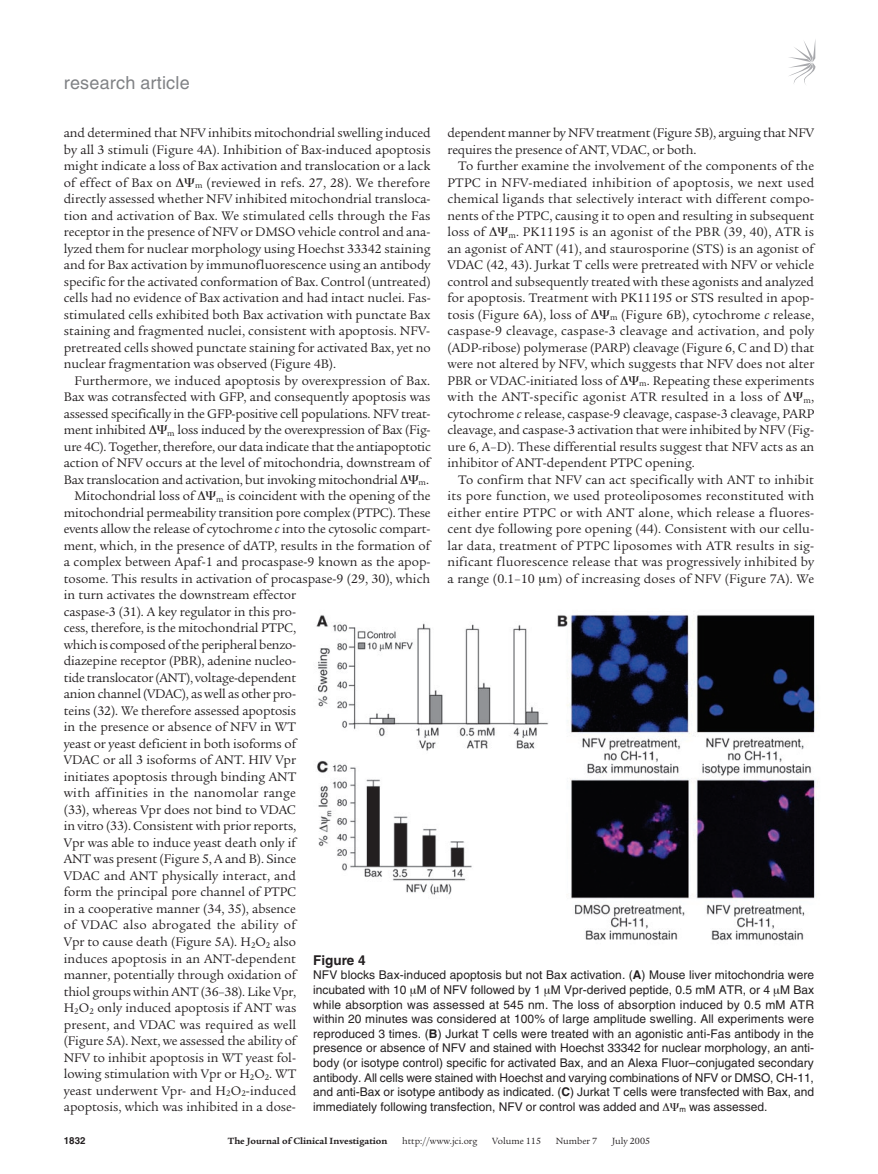
<style>
.page{position:relative;width:878px;height:1174px;background:#fff}
.page>*{position:absolute;margin:0;border:0;box-sizing:border-box;transform-origin:0 0}
.t1{font:18px "Helvetica LT Std";letter-spacing:.01em;color:#808285}
.t2{font:13.5px/16.5px "Legacy Serif Std";letter-spacing:-.005em;color:#231f20;text-align:justify}
.t3{font:13.5px "Legacy Serif Std";letter-spacing:.02em;color:#231f20}
.t4{font:13.5px "Legacy Serif Std";letter-spacing:.025em;color:#231f20}
.t5{font:700 13.5px "Helvetica LT Std";color:#231f20}
.t6{font:12px/14.7px "Helvetica LT Std";color:#231f20;text-align:justify}
.t7{font:9.75px "Legacy Serif Std";color:#231f20}
.t8{font:700 9.75px "Legacy Serif Std";color:#231f20}
.t9{font:700 9.75px "Helvetica LT Std";color:#231f20}
.s1{font-style:italic}
.s2{font-weight:700}
</style>
<div class="page">
<svg style="left:789px;top:41px;width:26px;height:44px"></svg>
<img style="left:316px;top:614px;width:502px;height:327px">
<h1 class="t1" style="left:64px;top:72px;width:127px">research article</h1>
<p class="t2" style="left:64px;top:125px;width:368px">and determined that NFV inhibits mitochondrial swelling induced by all 3 stimuli (Figure 4A). Inhibition of Bax-induced apoptosis might indicate a loss of Bax activation and translocation or a lack of effect of Bax on ∆ <sub>m</sub> (reviewed in refs. 27, 28). We therefore directly assessed whether NFV inhibited mitochondrial transloca&shy;tion and activation of Bax. We stimulated cells through the Fas receptor in the presence of NFV or DMSO vehicle control and ana&shy;lyzed them for nuclear morphology using Hoechst 33342 staining and for Bax activation by immunofluorescence using an antibody specific for the activated conformation of Bax. Control (untreated) cells had no evidence of Bax activation and had intact nuclei. Fas&shy;stimulated cells exhibited both Bax activation with punctate Bax staining and fragmented nuclei, consistent with apoptosis. NFV&shy;pretreated cells showed punctate staining for activated Bax, yet no nuclear fragmentation was observed (Figure 4B).</p>
<p class="t2" style="left:74px;top:372px;width:357px">Furthermore, we induced apoptosis by overexpression of Bax.</p>
<p class="t2" style="left:64px;top:389px;width:368px">Bax was cotransfected with GFP, and consequently apoptosis was</p>
<p class="t2" style="left:64px;top:405px;width:368px">assessed specifically in the GFP-positive cell populations. NFV treat-</p>
<p class="t2" style="left:64px;top:422px;width:368px">ment inhibited ∆ <sub>m</sub> loss induced by the overexpression of Bax (Fig-</p>
<p class="t2" style="left:64px;top:438px;width:368px">ure 4C). Together, therefore, our data indicate that the antiapoptotic</p>
<p class="t2" style="left:64px;top:455px;width:368px">action of NFV occurs at the level of mitochondria, downstream of</p>
<p class="t2" style="left:64px;top:471px;width:366px">Bax translocation and activation, but invoking mitochondrial ∆ <sub>m</sub>.</p>
<p class="t2" style="left:74px;top:488px;width:357px">Mitochondrial loss of ∆ <sub>m</sub> is coincident with the opening of the</p>
<p class="t2" style="left:64px;top:504px;width:368px">mitochondrial permeability transition pore complex (PTPC). These</p>
<p class="t2" style="left:64px;top:521px;width:368px">events allow the release of cytochrome <span class="s1">c</span> into the cytosolic compart-</p>
<p class="t2" style="left:64px;top:537px;width:368px">ment, which, in the presence of dATP, results in the formation of</p>
<p class="t2" style="left:64px;top:554px;width:368px">a complex between Apaf-1 and procaspase-9 known as the apop-</p>
<p class="t2" style="left:64px;top:570px;width:368px">tosome. This results in activation of procaspase-9 (29, 30), which</p>
<p class="t2" style="left:64px;top:587px;width:234px">in turn activates the downstream effector</p>
<p class="t2" style="left:64px;top:603px;width:234px">caspase-3 (31). A key regulator in this pro-</p>
<p class="t2" style="left:64px;top:620px;width:234px">cess, therefore, is the mitochondrial PTPC,</p>
<p class="t2" style="left:64px;top:636px;width:234px">which is composed of the peripheral benzo-</p>
<p class="t2" style="left:64px;top:653px;width:234px">diazepine receptor (PBR), adenine nucleo-</p>
<p class="t2" style="left:64px;top:669px;width:234px">tide translocator (ANT), voltage-dependent</p>
<p class="t2" style="left:64px;top:686px;width:234px">anion channel (VDAC), as well as other pro-</p>
<p class="t2" style="left:64px;top:702px;width:234px">teins (32). We therefore assessed apoptosis</p>
<p class="t2" style="left:64px;top:719px;width:234px">in the presence or absence of NFV in WT</p>
<p class="t2" style="left:64px;top:735px;width:234px">yeast or yeast deficient in both isoforms of</p>
<p class="t2" style="left:64px;top:752px;width:234px">VDAC or all 3 isoforms of ANT. HIV Vpr</p>
<p class="t2" style="left:64px;top:768px;width:234px">initiates apoptosis through binding ANT</p>
<p class="t3" style="left:64px;top:785px;width:234px">with affinities in the nanomolar range</p>
<p class="t2" style="left:64px;top:801px;width:233px">(33), whereas Vpr does not bind to VDAC</p>
<p class="t2" style="left:64px;top:818px;width:234px">in vitro (33). Consistent with prior reports,</p>
<p class="t2" style="left:64px;top:834px;width:234px">Vpr was able to induce yeast death only if</p>
<p class="t2" style="left:64px;top:851px;width:234px">ANT was present (Figure 5, A and B). Since</p>
<p class="t2" style="left:64px;top:867px;width:233px">VDAC and ANT physically interact, and</p>
<p class="t2" style="left:64px;top:884px;width:234px">form the principal pore channel of PTPC</p>
<p class="t2" style="left:64px;top:900px;width:233px">in a cooperative manner (34, 35), absence</p>
<p class="t4" style="left:64px;top:917px;width:233px">of VDAC also abrogated the ability of</p>
<p class="t2" style="left:64px;top:933px;width:234px">Vpr to cause death (Figure 5A). H<sub>2</sub>O<sub>2</sub> also</p>
<p class="t2" style="left:64px;top:950px;width:234px">induces apoptosis in an ANT-dependent</p>
<p class="t2" style="left:64px;top:966px;width:234px">manner, potentially through oxidation of</p>
<p class="t2" style="left:64px;top:983px;width:234px">thiol groups within ANT (36–38). Like Vpr,</p>
<p class="t2" style="left:64px;top:999px;width:234px">H<sub>2</sub>O<sub>2</sub> only induced apoptosis if ANT was</p>
<p class="t2" style="left:64px;top:1016px;width:234px">present, and VDAC was required as well</p>
<p class="t2" style="left:64px;top:1032px;width:234px">(Figure 5A). Next, we assessed the ability of</p>
<p class="t2" style="left:64px;top:1049px;width:234px">NFV to inhibit apoptosis in WT yeast fol-</p>
<p class="t2" style="left:64px;top:1065px;width:234px">lowing stimulation with Vpr or H<sub>2</sub>O<sub>2</sub>. WT</p>
<p class="t2" style="left:64px;top:1082px;width:234px">yeast underwent Vpr- and H<sub>2</sub>O<sub>2</sub>-induced</p>
<p class="t2" style="left:64px;top:1098px;width:234px">apoptosis, which was inhibited in a dose-</p>
<p class="t2" style="left:447px;top:125px;width:368px">dependent manner by NFV treatment (Figure 5B), arguing that NFV requires the presence of ANT, VDAC, or both.</p>
<p class="t2" style="left:447px;top:158px;width:368px;text-indent:11px">To further examine the involvement of the components of the PTPC in NFV-mediated inhibition of apoptosis, we next used chemical ligands that selectively interact with different compo&shy;nents of the PTPC, causing it to open and resulting in subsequent loss of ∆ <sub>m</sub>. PK11195 is an agonist of the PBR (39, 40), ATR is an agonist of ANT (41), and staurosporine (STS) is an agonist of VDAC (42, 43). Jurkat T cells were pretreated with NFV or vehicle control and subsequently treated with these agonists and analyzed for apoptosis. Treatment with PK11195 or STS resulted in apop&shy;tosis (Figure 6A), loss of ∆ <sub>m</sub> (Figure 6B), cytochrome <span class="s1">c</span> release, caspase-9 cleavage, caspase-3 cleavage and activation, and poly (ADP-ribose) polymerase (PARP) cleavage (Figure 6, C and D) that were not altered by NFV, which suggests that NFV does not alter PBR or VDAC-initiated loss of ∆ <sub>m</sub>. Repeating these experiments with the ANT-specific agonist ATR resulted in a loss of ∆ <sub>m</sub>, cytochrome <span class="s1">c</span> release, caspase-9 cleavage, caspase-3 cleavage, PARP cleavage, and caspase-3 activation that were inhibited by NFV (Fig&shy;ure 6, A–D). These differential results suggest that NFV acts as an inhibitor of ANT-dependent PTPC opening.</p>
<p class="t2" style="left:447px;top:471px;width:368px;text-indent:11px">To confirm that NFV can act specifically with ANT to inhibit its pore function, we used proteoliposomes reconstituted with either entire PTPC or with ANT alone, which release a fluores&shy;cent dye following pore opening (44). Consistent with our cellu&shy;lar data, treatment of PTPC liposomes with ATR results in sig&shy;nificant fluorescence release that was progressively inhibited by a range (0.1–10 m) of increasing doses of NFV (Figure 7A). We</p>
<p class="t5" style="left:313px;top:951px;width:54px">Figure 4</p>
<p class="t6" style="left:313px;top:967px;width:502px">NFV blocks Bax-induced apoptosis but not Bax activation. (<span class="s2">A</span>) Mouse liver mitochondria were incubated with 10 M of NFV followed by 1 M Vpr-derived peptide, 0.5 mM ATR, or 4 M Bax while absorption was assessed at 545 nm. The loss of absorption induced by 0.5 mM ATR within 20 minutes was considered at 100% of large amplitude swelling. All experiments were reproduced 3 times. (<span class="s2">B</span>) Jurkat T cells were treated with an agonistic anti-Fas antibody in the presence or absence of NFV and stained with Hoechst 33342 for nuclear morphology, an anti&shy;body (or isotype control) specific for activated Bax, and an Alexa Fluor–conjugated secondary antibody. All cells were stained with Hoechst and varying combinations of NFV or DMSO, CH-11, and anti-Bax or isotype antibody as indicated. (<span class="s2">C</span>) Jurkat T cells were transfected with Bax, and immediately following transfection, NFV or control was added and ∆ <sub>m</sub> was assessed.</p>
<p class="t9" style="left:64px;top:1134px;width:23px">1832</p>
<p class="t8" style="left:228px;top:1135px;width:161px">The Journal of Clinical Investigation</p>
<p class="t7" style="left:402px;top:1135px;width:77px">http://www.jci.org</p>
<p class="t7" style="left:492px;top:1135px;width:50px">Volume 115</p>
<p class="t7" style="left:555px;top:1135px;width:43px">Number 7</p>
<p class="t7" style="left:612px;top:1135px;width:40px">July 2005</p>
</div>
